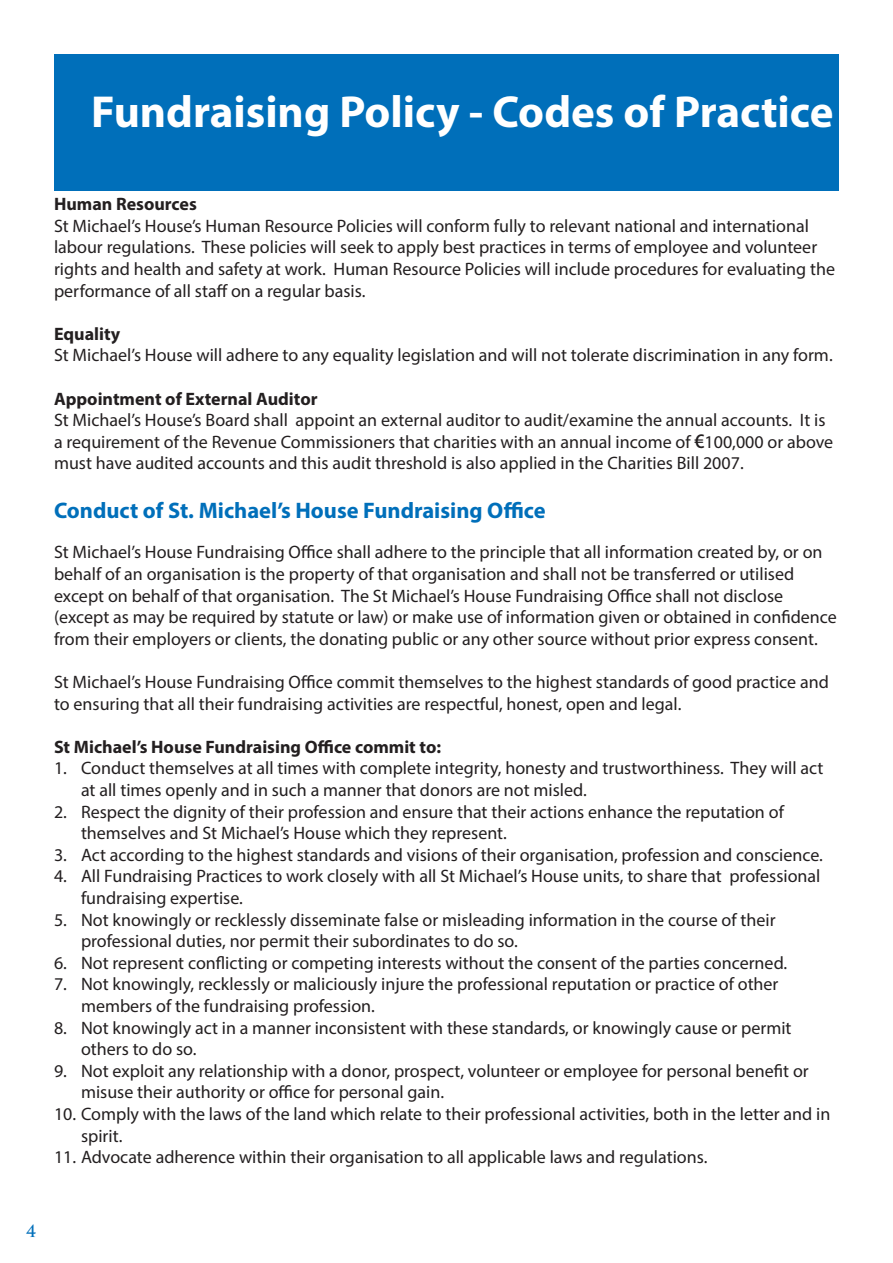
<style>
.page{position:relative;width:893px;height:1263px;background:#fff}
.page>*{position:absolute;margin:0;border:0;box-sizing:border-box;transform-origin:0 0}
.t1{font:700 45px "Myriad Pro";color:#fff}
.t2{font:700 22.5px "Myriad Pro";color:#006fba}
.t3{font:18px/21.6px "Myriad Pro";color:#231f20}
.t4{font:700 18px "Myriad Pro";color:#231f20}
.t5{font:700 16.5px "Trajan Pro";color:#006fba}
.s1{font-family:"Adobe Heiti Std"}
</style>
<div class="page">
<div style="left:54px;top:54px;width:785px;height:136px;background:#006fba"></div>
<p class="t1" style="left:91px;top:83px;width:744px">Fundraising Policy - Codes of Practice</p>
<p class="t4" style="left:54px;top:192px;width:144px">Human Resources</p>
<p class="t3" style="left:54px;top:215px;width:783px">St Michael’s House’s Human Resource Policies will conform fully to relevant national and international labour regulations. These policies will seek to apply best practices in terms of employee and volunteer rights and health and safety at work. Human Resource Policies will include procedures for evaluating the performance of all staff on a regular basis.</p>
<p class="t4" style="left:54px;top:322px;width:68px">Equality</p>
<p class="t3" style="left:54px;top:344px;width:780px">St Michael’s House will adhere to any equality legislation and will not tolerate discrimination in any form.</p>
<p class="t4" style="left:54px;top:387px;width:265px">Appointment of External Auditor</p>
<p class="t3" style="left:54px;top:409px;width:781px">St Michael’s House’s Board shall appoint an external auditor to audit/examine the annual accounts. It is a requirement of the Revenue Commissioners that charities with an annual income of <span class="s1">€</span>100,000 or above must have audited accounts and this audit threshold is also applied in the Charities Bill 2007.</p>
<p class="t2" style="left:54px;top:496px;width:493px">Conduct of St. Michael’s House Fundraising Office</p>
<p class="t3" style="left:54px;top:541px;width:770px">St Michael’s House Fundraising Office shall adhere to the principle that all information created by, or on behalf of an organisation is the property of that organisation and shall not be transferred or utilised</p>
<p class="t3" style="left:54px;top:584px;width:731px">except on behalf of that organisation. The St Michael’s House Fundraising Office shall not disclose</p>
<p class="t3" style="left:54px;top:606px;width:784px">(except as may be required by statute or law) or make use of information given or obtained in confidence from their employers or clients, the donating public or any other source without prior express consent.</p>
<p class="t3" style="left:54px;top:671px;width:776px">St Michael’s House Fundraising Office commit themselves to the highest standards of good practice and to ensuring that all their fundraising activities are respectful, honest, open and legal.</p>
<p class="t4" style="left:54px;top:735px;width:389px">St Michael’s House Fundraising Office commit to:</p>
<p class="t3" style="left:81px;top:757px;width:744px;text-indent:-27px">1. Conduct themselves at all times with complete integrity, honesty and trustworthiness. They will act at all times openly and in such a manner that donors are not misled.</p>
<p class="t3" style="left:81px;top:800px;width:704px;text-indent:-27px">2. Respect the dignity of their profession and ensure that their actions enhance the reputation of themselves and St Michael’s House which they represent.</p>
<p class="t3" style="left:54px;top:844px;width:770px">3. Act according to the highest standards and visions of their organisation, profession and conscience.</p>
<p class="t3" style="left:81px;top:865px;width:741px;text-indent:-27px">4. All Fundraising Practices to work closely with all St Michael’s House units, to share that professional fundraising expertise.</p>
<p class="t3" style="left:81px;top:908px;width:696px;text-indent:-27px">5. Not knowingly or recklessly disseminate false or misleading information in the course of their professional duties, nor permit their subordinates to do so.</p>
<p class="t3" style="left:54px;top:952px;width:735px">6. Not represent conflicting or competing interests without the consent of the parties concerned.</p>
<p class="t3" style="left:81px;top:973px;width:699px;text-indent:-27px">7. Not knowingly, recklessly or maliciously injure the professional reputation or practice of other members of the fundraising profession.</p>
<p class="t3" style="left:81px;top:1016px;width:712px;text-indent:-27px">8. Not knowingly act in a manner inconsistent with these standards, or knowingly cause or permit others to do so.</p>
<p class="t3" style="left:81px;top:1060px;width:729px;text-indent:-27px">9. Not exploit any relationship with a donor, prospect, volunteer or employee for personal benefit or misuse their authority or office for personal gain.</p>
<p class="t3" style="left:81px;top:1103px;width:751px;text-indent:-27px">10. Comply with the laws of the land which relate to their professional activities, both in the letter and in spirit.</p>
<p class="t3" style="left:54px;top:1146px;width:655px">11. Advocate adherence within their organisation to all applicable laws and regulations.</p>
<p class="t5" style="left:26px;top:1221px;width:11px">4</p>
</div>
